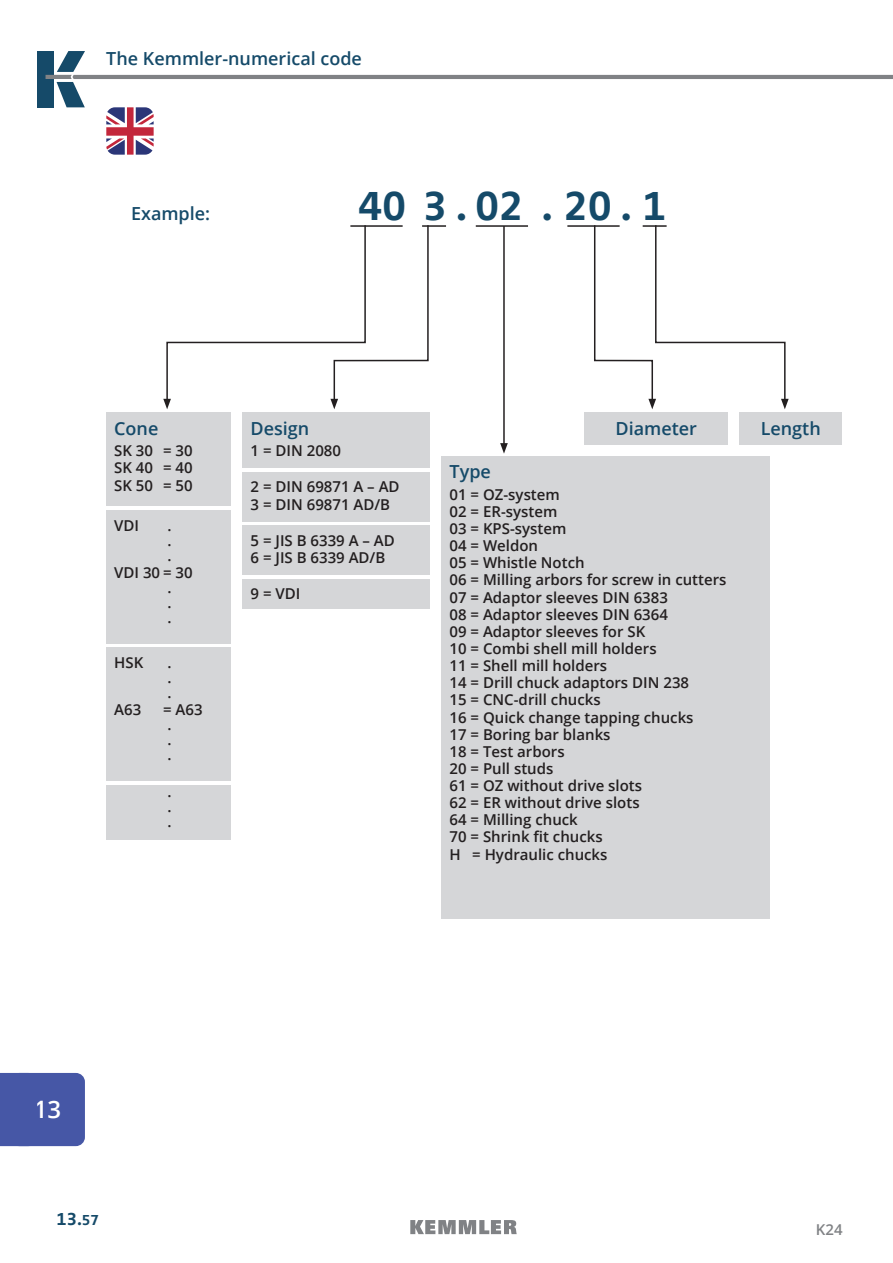
<style>
.page{position:relative;width:893px;height:1263px;background:#fff}
.page>*{position:absolute;margin:0;border:0;box-sizing:border-box;transform-origin:0 0}
.t1{font:700 42px "Zwo OT";color:#154a69}
.t2{font:600 24px "Open Sans";color:#fff}
.t3{font:600 18px "Open Sans";color:#154a69}
.t4{font:700 18px "Zwo OT";color:#154a69}
.t5{font:600 15px/17.1px "Open Sans";color:#231f20}
.t6{font:600 15px "Open Sans";color:#808285}
.s1{font-size:15px}
</style>
<div class="page">
<div style="left:38px;top:51px;width:16px;height:56px;background:#154a69"></div>
<svg style="left:410px;top:1220px;width:107px;height:14px"></svg>
<div style="left:10px;top:1073px;width:75px;height:73px;background:#4657a6;border-radius:9px"></div>
<svg style="left:0;top:1073px;width:16px;height:73px"></svg>
<svg style="left:46px;top:51px;width:847px;height:104px"></svg>
<div style="left:441px;top:456px;width:328px;height:463px;background:#d5d6d8"></div>
<div style="left:584px;top:413px;width:144px;height:32px;background:#d5d6d8"></div>
<div style="left:739px;top:413px;width:103px;height:32px;background:#d5d6d8"></div>
<hr style="left:476px;top:225px;width:52px;height:2px;background:#231f20">
<hr style="left:567px;top:225px;width:53px;height:2px;background:#231f20">
<hr style="left:422px;top:225px;width:24px;height:2px;background:#231f20">
<svg style="left:163px;top:225px;width:266px;height:184px"></svg>
<svg style="left:593px;top:225px;width:196px;height:184px"></svg>
<hr style="left:503px;top:226px;width:2px;height:219px;background:#231f20">
<svg style="left:500px;top:443px;width:8px;height:11px"></svg>
<div style="left:106px;top:413px;width:125px;height:93px;background:#d5d6d8"></div>
<div style="left:106px;top:511px;width:125px;height:133px;background:#d5d6d8"></div>
<div style="left:106px;top:648px;width:125px;height:133px;background:#d5d6d8"></div>
<div style="left:106px;top:785px;width:125px;height:55px;background:#d5d6d8"></div>
<div style="left:242px;top:413px;width:187px;height:55px;background:#d5d6d8"></div>
<div style="left:242px;top:472px;width:187px;height:49px;background:#d5d6d8"></div>
<div style="left:242px;top:526px;width:187px;height:49px;background:#d5d6d8"></div>
<div style="left:242px;top:579px;width:187px;height:30px;background:#d5d6d8"></div>
<p class="t3" style="left:106px;top:46px;width:257px">The Kemmler-numerical code</p>
<p class="t3" style="left:131px;top:201px;width:81px">Example:</p>
<h1 class="t1" style="left:358px;top:182px;width:310px">40 3.02 .20. 1</h1>
<p class="t3" style="left:114px;top:416px;width:46px">Cone</p>
<p class="t5" style="left:114px;top:442px;width:80px;text-align:justify">SK 30 = 30<br>SK 40 = 40<br>SK 50 = 50</p>
<p class="t5" style="left:114px;top:516px;width:26px">VDI</p>
<p class="t5" style="left:167px;top:517px;width:6px;line-height:15px;text-align:justify">. . .</p>
<p class="t5" style="left:167px;top:564px;width:27px;line-height:15px;text-indent:-53px">VDI 30 = 30 .<br>.<br>.</p>
<p class="t5" style="left:114px;top:653px;width:31px">HSK</p>
<p class="t5" style="left:167px;top:655px;width:6px;line-height:15px;text-align:justify">. . .</p>
<p class="t5" style="left:114px;top:701px;width:29px">A63</p>
<p class="t5" style="left:163px;top:702px;width:41px;line-height:15px">= A63 .<br>.<br>.</p>
<p class="t5" style="left:167px;top:783px;width:6px;line-height:15px;text-align:justify">. . .</p>
<p class="t3" style="left:251px;top:416px;width:60px">Design</p>
<p class="t5" style="left:251px;top:442px;width:92px">1 = DIN 2080</p>
<p class="t5" style="left:251px;top:478px;width:151px">2 = DIN 69871 A – AD<br>3 = DIN 69871 AD/B</p>
<p class="t5" style="left:251px;top:531px;width:146px">5 = JIS B 6339 A – AD<br>6 = JIS B 6339 AD/B</p>
<p class="t5" style="left:251px;top:585px;width:51px">9 = VDI</p>
<p class="t3" style="left:615px;top:416px;width:83px">Diameter</p>
<p class="t3" style="left:761px;top:416px;width:62px">Length</p>
<p class="t3" style="left:450px;top:459px;width:43px">Type</p>
<p class="t5" style="left:450px;top:485px;width:278px">01 = OZ-system<br>02 = ER-system<br>03 = KPS-system<br>04 = Weldon<br>05 = Whistle Notch<br>06 = Milling arbors for screw in cutters<br>07 = Adaptor sleeves DIN 6383<br>08 = Adaptor sleeves DIN 6364<br>09 = Adaptor sleeves for SK<br>10 = Combi shell mill holders<br>11 = Shell mill holders<br>14 = Drill chuck adaptors DIN 238<br>15 = CNC-drill chucks<br>16 = Quick change tapping chucks<br>17 = Boring bar blanks<br>18 = Test arbors<br>20 = Pull studs<br>61 = OZ without drive slots<br>62 = ER without drive slots<br>64 = Milling chuck<br>70 = Shrink fit chucks<br>H = Hydraulic chucks</p>
<h2 class="t2" style="left:34px;top:1093px;width:29px">13</h2>
<p class="t4" style="left:56px;top:1208px;width:44px">13.<span class="s1">57</span></p>
<p class="t6" style="left:816px;top:1218px;width:28px">K24</p>
</div>
